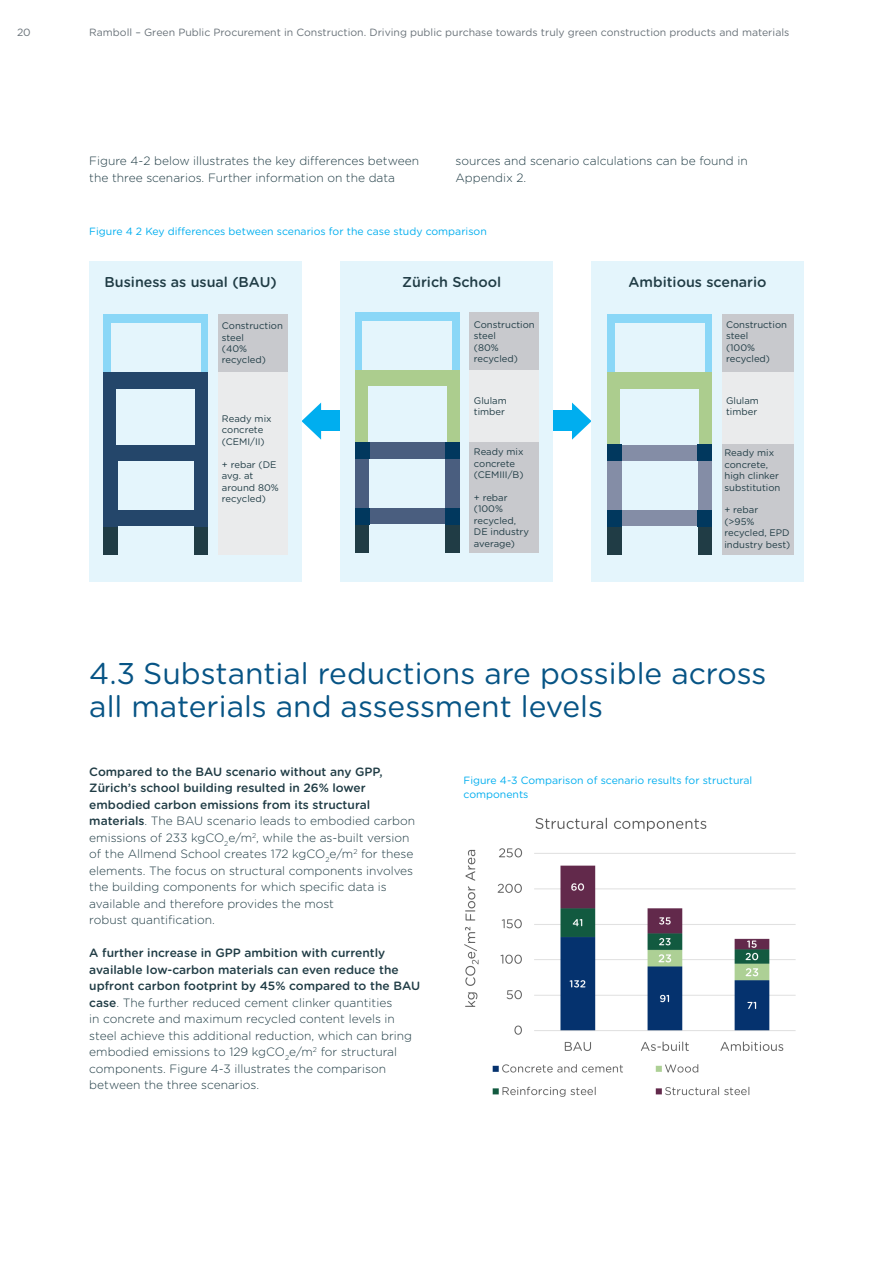
<style>
.page{position:relative;width:893px;height:1263px;background:#fff}
.page>*{position:absolute;margin:0;border:0;box-sizing:border-box;transform-origin:0 0}
.Title_-_Cyan_book_-_20_22pt{font:30px/33px "Gotham Rounded";color:#075485}
.t1{font:500 14.25px "Gotham Rounded";color:#203c45}
.Body_text_-_Black_light_-_8_11pt{font:300 12px/16.5px "Gotham Rounded";color:#203c45}
.Image_text_-_Cyan_book_-_7_9pt{font:10.5px/13.5px "Gotham Rounded";color:#00aeef}
.Page_number_-_Black_book_left_-_7pt{font:10.5px "Gotham Rounded";color:#697279}
.t2{font:9.45px/11.4px "Gotham Rounded";color:#203c45}
.s1{font-weight:500}
</style>
<div class="page">
<svg style="left:301px;top:403px;width:20px;height:37px"></svg>
<div style="left:317px;top:411px;width:23px;height:20px;background:#00aeef"></div>
<svg style="left:572px;top:403px;width:19px;height:37px"></svg>
<div style="left:553px;top:411px;width:23px;height:20px;background:#00aeef"></div>
<div style="left:89px;top:261px;width:212px;height:320px;background:#e4f5fc"></div>
<div style="left:103px;top:314px;width:105px;height:58px;background:#8ad7f7"></div>
<div style="left:103px;top:372px;width:105px;height:72px;background:#24466a"></div>
<div style="left:103px;top:444px;width:105px;height:83px;background:#24466a"></div>
<div style="left:103px;top:527px;width:105px;height:28px;background:#203c45"></div>
<div style="left:111px;top:323px;width:89px;height:49px;background:#e4f5fc"></div>
<div style="left:116px;top:389px;width:79px;height:55px;background:#e4f5fc"></div>
<div style="left:118px;top:461px;width:75px;height:49px;background:#e4f5fc"></div>
<div style="left:118px;top:527px;width:75px;height:43px;background:#e4f5fc"></div>
<div style="left:218px;top:372px;width:70px;height:183px;background:#eaebec"></div>
<div style="left:218px;top:314px;width:70px;height:58px;background:#c8c9cd"></div>
<div style="left:340px;top:261px;width:213px;height:320px;background:#e4f5fc"></div>
<div style="left:355px;top:312px;width:105px;height:58px;background:#8ad7f7"></div>
<div style="left:355px;top:370px;width:105px;height:72px;background:#accd8e"></div>
<div style="left:355px;top:442px;width:105px;height:83px;background:#4a5e7f"></div>
<div style="left:355px;top:525px;width:105px;height:28px;background:#203c45"></div>
<div style="left:363px;top:321px;width:89px;height:49px;background:#e4f5fc"></div>
<div style="left:368px;top:387px;width:78px;height:55px;background:#e4f5fc"></div>
<div style="left:370px;top:459px;width:75px;height:49px;background:#e4f5fc"></div>
<div style="left:370px;top:525px;width:75px;height:43px;background:#e4f5fc"></div>
<div style="left:355px;top:442px;width:15px;height:17px;background:#01385e"></div>
<div style="left:445px;top:442px;width:15px;height:17px;background:#01385e"></div>
<div style="left:445px;top:508px;width:15px;height:17px;background:#01385e"></div>
<div style="left:355px;top:508px;width:15px;height:17px;background:#01385e"></div>
<div style="left:470px;top:370px;width:69px;height:183px;background:#eaebec"></div>
<div style="left:470px;top:312px;width:69px;height:58px;background:#c8c9cd"></div>
<div style="left:470px;top:442px;width:69px;height:111px;background:#c8c9cd"></div>
<div style="left:591px;top:261px;width:213px;height:320px;background:#e4f5fc"></div>
<div style="left:608px;top:314px;width:104px;height:58px;background:#8ad7f7"></div>
<div style="left:608px;top:372px;width:104px;height:72px;background:#accd8e"></div>
<div style="left:608px;top:444px;width:104px;height:83px;background:#848da6"></div>
<div style="left:608px;top:527px;width:104px;height:28px;background:#203c45"></div>
<div style="left:615px;top:323px;width:89px;height:49px;background:#e4f5fc"></div>
<div style="left:621px;top:389px;width:78px;height:55px;background:#e4f5fc"></div>
<div style="left:622px;top:461px;width:76px;height:49px;background:#e4f5fc"></div>
<div style="left:622px;top:527px;width:76px;height:43px;background:#e4f5fc"></div>
<div style="left:608px;top:444px;width:14px;height:17px;background:#01385e"></div>
<div style="left:698px;top:444px;width:14px;height:17px;background:#01385e"></div>
<div style="left:698px;top:510px;width:14px;height:17px;background:#01385e"></div>
<div style="left:608px;top:510px;width:14px;height:17px;background:#01385e"></div>
<div style="left:722px;top:372px;width:72px;height:183px;background:#eaebec"></div>
<div style="left:722px;top:314px;width:72px;height:58px;background:#c8c9cd"></div>
<div style="left:722px;top:444px;width:72px;height:111px;background:#c8c9cd"></div>
<img style="left:464px;top:817px;width:332px;height:280px">
<p class="Page_number_-_Black_book_left_-_7pt" style="left:17px;top:25px;width:15px">20</p>
<p class="Page_number_-_Black_book_left_-_7pt" style="left:89px;top:25px;width:702px">Ramboll – Green Public Procurement in Construction. Driving public purchase towards truly green construction products and materials</p>
<p class="Body_text_-_Black_light_-_8_11pt" style="left:89px;top:152px;width:331px">Figure 4-2 below illustrates the key differences between the three scenarios. Further information on the data</p>
<p class="Body_text_-_Black_light_-_8_11pt" style="left:455px;top:152px;width:294px">sources and scenario calculations can be found in<br>Appendix 2.</p>
<p class="Image_text_-_Cyan_book_-_7_9pt" style="left:89px;top:224px;width:399px">Figure 4 2 Key differences between scenarios for the case study comparison</p>
<p class="t1" style="left:105px;top:272px;width:174px">Business as usual (BAU)</p>
<p class="t2" style="left:222px;top:320px;width:62px">Construction steel<br>(40% recycled)</p>
<p class="t2" style="left:222px;top:412px;width:51px">Ready mix concrete (CEMI/II)</p>
<p class="t2" style="left:222px;top:458px;width:58px">+ rebar (DE avg. at around 80% recycled)</p>
<p class="t1" style="left:402px;top:272px;width:101px">Zürich School</p>
<p class="t2" style="left:474px;top:319px;width:62px">Construction steel<br>(80% recycled)</p>
<p class="t2" style="left:474px;top:394px;width:34px">Glulam timber</p>
<p class="t2" style="left:474px;top:446px;width:51px">Ready mix concrete (CEMIII/B)</p>
<p class="t2" style="left:474px;top:492px;width:57px">+ rebar (100% recycled,<br>DE industry average)</p>
<p class="t1" style="left:628px;top:272px;width:140px">Ambitious scenario</p>
<p class="t2" style="left:726px;top:319px;width:62px">Construction steel<br>(100% recycled)</p>
<p class="t2" style="left:726px;top:394px;width:34px">Glulam timber</p>
<p class="t2" style="left:724px;top:447px;width:57px">Ready mix concrete, high clinker substitution</p>
<p class="t2" style="left:724px;top:504px;width:67px">+ rebar (&gt;95% recycled, EPD industry best)</p>
<p class="Title_-_Cyan_book_-_20_22pt" style="left:89px;top:656px;width:678px">4.3 Substantial reductions are possible across all materials and assessment levels</p>
<p class="Body_text_-_Black_light_-_8_11pt" style="left:89px;top:763px;width:327px"><span class="s1">Compared to the BAU scenario without any GPP, Zürich’s school building resulted in 26% lower embodied carbon emissions from its structural materials</span>. The BAU scenario leads to embodied carbon emissions of 233 kgCO<sub>2</sub>e/m<sup>2</sup>, while the as-built version of the Allmend School creates 172 kgCO<sub>2</sub>e/m<sup>2</sup> for these elements. The focus on structural components involves the building components for which specific data is available and therefore provides the most<br>robust quantification.</p>
<p class="Body_text_-_Black_light_-_8_11pt" style="left:89px;top:944px;width:332px"><span class="s1">A further increase in GPP ambition with currently available low-carbon materials can even reduce the upfront carbon footprint by 45% compared to the BAU case</span>. The further reduced cement clinker quantities<br>in concrete and maximum recycled content levels in steel achieve this additional reduction, which can bring embodied emissions to 129 kgCO<sub>2</sub>e/m<sup>2</sup> for structural components. Figure 4-3 illustrates the comparison between the three scenarios.</p>
<p class="Image_text_-_Cyan_book_-_7_9pt" style="left:463px;top:773px;width:290px">Figure 4-3 Comparison of scenario results for structural components</p>
</div>
